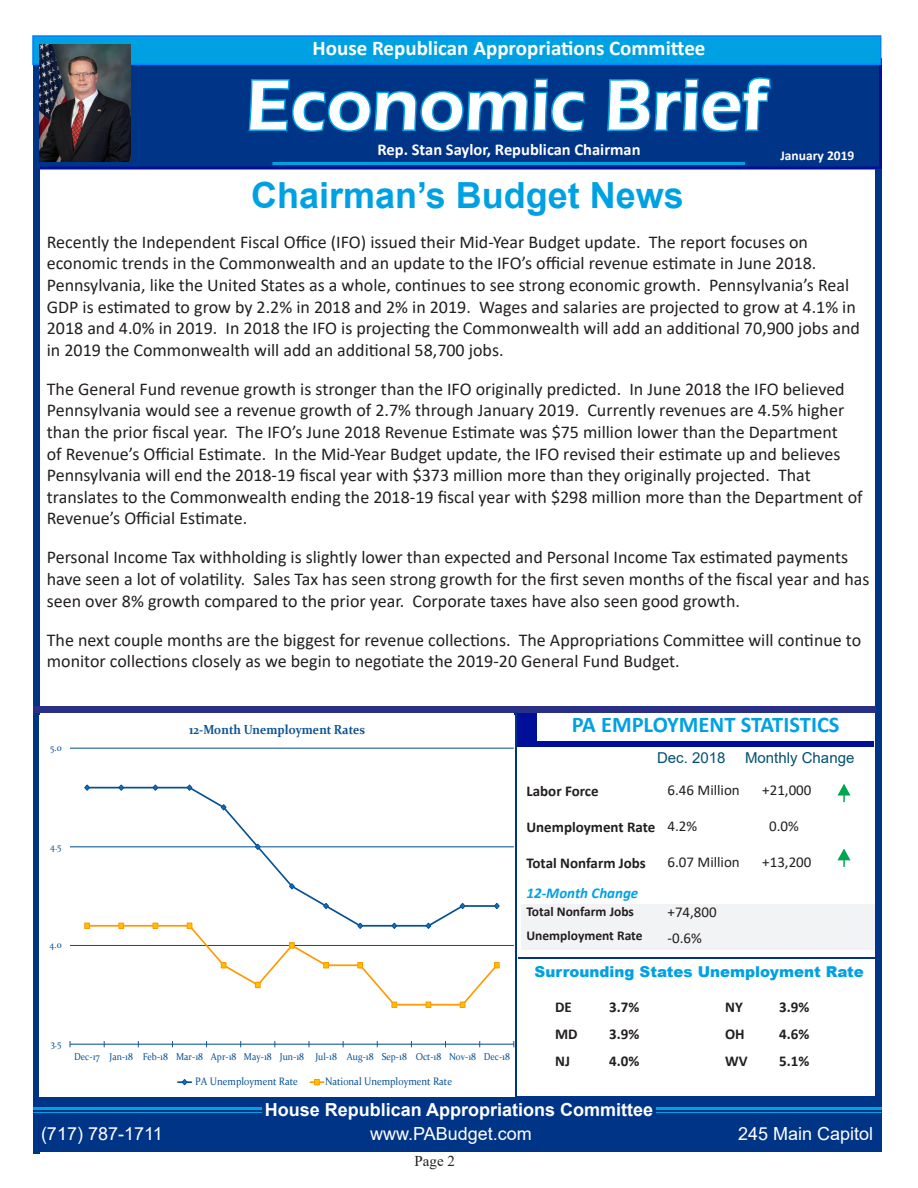
<style>
.page{position:relative;width:918px;height:1188px;background:#fff}
.page>*{position:absolute;margin:0;border:0;box-sizing:border-box;transform-origin:0 0}
.t1{font:600 73.5px "Eras ITC";color:#fff}
.t2{font:700 36px "Arial";color:#00a1e3}
.t3{font:700 22.5px "Calibri";color:#00a1e3}
.t4{font:700 21px "Calibri";color:#fff}
.t5{font:18px/21.6px "Calibri";color:#231f20}
.t6{font:18px "Arial";color:#fff}
.t7{font:700 18px "Arial";color:#fff}
.t8{font:700 16.5px "Calibri";color:#fff}
.t9{font:700 15px "Calibri";color:#231f20}
.t10{font:15px "Calibri";color:#231f20}
.t11{font:900 15px "Arial";color:#00a1e3}
.t12{font:15px "Arial";color:#025171}
.t13{font:italic 700 15px "Calibri";color:#00a1e3}
.t14{font:15px "Times New Roman";color:#231f20}
.t15{font:700 13.5px "Calibri";color:#231f20}
.t16{font:700 13.5px "Calibri";color:#fff}
.t17{font:700 13.2px "Constantia";color:#0b5395;scale:.9 1}
.t18{font:10.8px "Constantia";color:#0b5395;scale:.9 1}
.t19{font:10.05px "Constantia";color:#0b5395;scale:.9 1}
</style>
<div class="page">
<div style="left:521px;top:904px;width:354px;height:45px;background:#f2f3f4"></div>
<div style="left:36px;top:1097px;width:846px;height:55px;background:#003486"></div>
<div style="left:34px;top:58px;width:848px;height:112px;background:#003486;border:3px solid #000f99"></div>
<div style="left:33px;top:36px;width:6px;height:1117px;background:#003486"></div>
<div style="left:876px;top:170px;width:6px;height:927px;background:#003486"></div>
<div style="left:515px;top:711px;width:22px;height:36px;background:#000f99"></div>
<div style="left:536px;top:741px;width:338px;height:6px;background:#000f99"></div>
<div style="left:33px;top:706px;width:843px;height:7px;background:#2b3087"></div>
<hr style="left:515px;top:713px;width:2px;height:384px;background:#003486">
<svg style="left:247px;top:65px;width:340px;height:67px"></svg>
<svg style="left:607px;top:77px;width:164px;height:55px"></svg>
<hr style="left:272px;top:162px;width:473px;height:3px;background:#00a1e3">
<hr style="left:656px;top:1107px;width:226px;height:3px;background:#00a1e3">
<hr style="left:656px;top:1112px;width:226px;height:1px;background:#00a1e3">
<hr style="left:33px;top:1107px;width:229px;height:3px;background:#00a1e3">
<hr style="left:33px;top:1112px;width:229px;height:1px;background:#00a1e3">
<div style="left:32px;top:35px;width:849px;height:30px;background:#00a1e3;border:2px solid #0181ff"></div>
<img style="left:39px;top:44px;width:92px;height:118px">
<hr style="left:518px;top:957px;width:362px;height:2px;background:#003486">
<svg style="left:837px;top:784px;width:14px;height:18px"></svg>
<svg style="left:837px;top:848px;width:14px;height:19px"></svg>
<hr style="left:70px;top:945px;width:444px;height:1px;background:#0b5395">
<hr style="left:70px;top:847px;width:444px;height:1px;background:#0b5395">
<hr style="left:70px;top:748px;width:444px;height:1px;background:#0b5395">
<hr style="left:70px;top:1044px;width:444px;height:1px;background:#0b5395">
<svg style="left:86px;top:786px;width:412px;height:136px"></svg>
<svg style="left:84px;top:784px;width:6px;height:7px"></svg>
<svg style="left:118px;top:784px;width:6px;height:7px"></svg>
<svg style="left:152px;top:784px;width:7px;height:7px"></svg>
<svg style="left:186px;top:784px;width:7px;height:7px"></svg>
<svg style="left:221px;top:804px;width:6px;height:7px"></svg>
<svg style="left:255px;top:843px;width:6px;height:7px"></svg>
<svg style="left:289px;top:883px;width:6px;height:7px"></svg>
<svg style="left:323px;top:903px;width:6px;height:6px"></svg>
<svg style="left:459px;top:903px;width:7px;height:6px"></svg>
<svg style="left:494px;top:903px;width:6px;height:6px"></svg>
<svg style="left:84px;top:922px;width:415px;height:86px"></svg>
<svg style="left:178px;top:1079px;width:13px;height:7px"></svg>
<svg style="left:310px;top:1079px;width:14px;height:6px"></svg>
<p class="t4" style="left:313px;top:33px;width:394px">House Republican Appropriations Committee</p>
<p class="t4" style="left:310px;top:38px;width:394px">House Republican Appropriations Committee</p>
<p class="t1" style="left:246px;top:64px;width:523px">Economic Brief</p>
<p class="t8" style="left:378px;top:138px;width:265px">Rep. Stan Saylor, Republican Chairman</p>
<p class="t2" style="left:251px;top:170px;width:434px">Chairman’s Budget News</p>
<p class="t16" style="left:780px;top:146px;width:75px">January 2019</p>
<p class="t5" style="left:47px;top:231px;width:815px">Recently the Independent Fiscal Office (IFO) issued their Mid-Year Budget update. The report focuses on economic trends in the Commonwealth and an update to the IFO’s official revenue estimate in June 2018.<br>Pennsylvania, like the United States as a whole, continues to see strong economic growth. Pennsylvania’s Real GDP is estimated to grow by 2.2% in 2018 and 2% in 2019. Wages and salaries are projected to grow at 4.1% in 2018 and 4.0% in 2019. In 2018 the IFO is projecting the Commonwealth will add an additional 70,900 jobs and in 2019 the Commonwealth will add an additional 58,700 jobs.</p>
<p class="t5" style="left:47px;top:378px;width:817px">The General Fund revenue growth is stronger than the IFO originally predicted. In June 2018 the IFO believed Pennsylvania would see a revenue growth of 2.7% through January 2019. Currently revenues are 4.5% higher than the prior fiscal year. The IFO’s June 2018 Revenue Estimate was $75 million lower than the Department<br>of Revenue’s Official Estimate. In the Mid-Year Budget update, the IFO revised their estimate up and believes Pennsylvania will end the 2018-19 fiscal year with $373 million more than they originally projected. That translates to the Commonwealth ending the 2018-19 fiscal year with $298 million more than the Department of Revenue’s Official Estimate.</p>
<p class="t5" style="left:47px;top:546px;width:824px">Personal Income Tax withholding is slightly lower than expected and Personal Income Tax estimated payments have seen a lot of volatility. Sales Tax has seen strong growth for the first seven months of the fiscal year and has seen over 8% growth compared to the prior year. Corporate taxes have also seen good growth.</p>
<p class="t5" style="left:47px;top:628px;width:816px">The next couple months are the biggest for revenue collections. The Appropriations Committee will continue to monitor collections closely as we begin to negotiate the 2019-20 General Fund Budget.</p>
<p class="t19" style="left:50px;top:741px;width:14px">5.0</p>
<p class="t19" style="left:50px;top:839px;width:14px">4.5</p>
<p class="t19" style="left:50px;top:938px;width:15px">4.0</p>
<p class="t19" style="left:51px;top:1037px;width:13px">3.5</p>
<p class="t17" style="left:189px;top:720px;width:197px">12-Month Unemployment Rates</p>
<p class="t19" style="left:74px;top:1050px;width:486px">Dec-17 Jan-18 Feb-18 Mar-18 Apr-18 May-18 Jun-18 Jul-18 Aug-18 Sep-18 Oct-18 Nov-18 Dec-18</p>
<p class="t18" style="left:195px;top:1074px;width:116px">PA Unemployment Rate</p>
<p class="t18" style="left:325px;top:1074px;width:143px">National Unemployment Rate</p>
<p class="t3" style="left:572px;top:709px;width:269px">PA EMPLOYMENT STATISTICS</p>
<p class="t12" style="left:657px;top:747px;width:70px">Dec. 2018</p>
<p class="t12" style="left:745px;top:747px;width:111px">Monthly Change</p>
<p class="t9" style="left:526px;top:780px;width:74px">Labor Force</p>
<p class="t9" style="left:526px;top:816px;width:130px">Unemployment Rate</p>
<p class="t9" style="left:526px;top:852px;width:121px">Total Nonfarm Jobs</p>
<p class="t13" style="left:526px;top:883px;width:113px">12-Month Change</p>
<p class="t15" style="left:526px;top:902px;width:109px">Total Nonfarm Jobs</p>
<p class="t15" style="left:526px;top:926px;width:118px">Unemployment Rate</p>
<p class="t10" style="left:668px;top:780px;width:74px">6.46 Million</p>
<p class="t10" style="left:668px;top:816px;width:31px">4.2%</p>
<p class="t10" style="left:668px;top:852px;width:74px">6.07 Million</p>
<p class="t10" style="left:668px;top:902px;width:51px">+74,800</p>
<p class="t10" style="left:668px;top:927px;width:36px">-0.6%</p>
<p class="t10" style="left:762px;top:780px;width:51px">+21,000</p>
<p class="t10" style="left:769px;top:816px;width:31px">0.0%</p>
<p class="t10" style="left:762px;top:852px;width:51px">+13,200</p>
<p class="t11" style="left:535px;top:961px;width:331px">Surrounding States Unemployment Rate</p>
<p class="t9" style="left:725px;top:997px;width:19px">NY</p>
<p class="t9" style="left:779px;top:997px;width:32px">3.9%</p>
<p class="t9" style="left:725px;top:1024px;width:21px">OH</p>
<p class="t9" style="left:779px;top:1024px;width:32px">4.6%</p>
<p class="t9" style="left:725px;top:1051px;width:24px">WV</p>
<p class="t9" style="left:779px;top:1051px;width:32px">5.1%</p>
<p class="t9" style="left:555px;top:997px;width:18px">DE</p>
<p class="t9" style="left:609px;top:997px;width:32px">3.7%</p>
<p class="t9" style="left:555px;top:1024px;width:24px">MD</p>
<p class="t9" style="left:609px;top:1024px;width:32px">3.9%</p>
<p class="t9" style="left:555px;top:1051px;width:16px">NJ</p>
<p class="t9" style="left:609px;top:1051px;width:32px">4.0%</p>
<p class="t7" style="left:265px;top:1097px;width:390px">House Republican Appropriations Committee</p>
<p class="t6" style="left:41px;top:1121px;width:123px">(717) 787-1711</p>
<p class="t6" style="left:370px;top:1121px;width:163px">www.PABudget.com</p>
<p class="t6" style="left:738px;top:1121px;width:137px">245 Main Capitol</p>
<p class="t14" style="left:415px;top:1150px;width:42px">Page 2</p>
</div>
